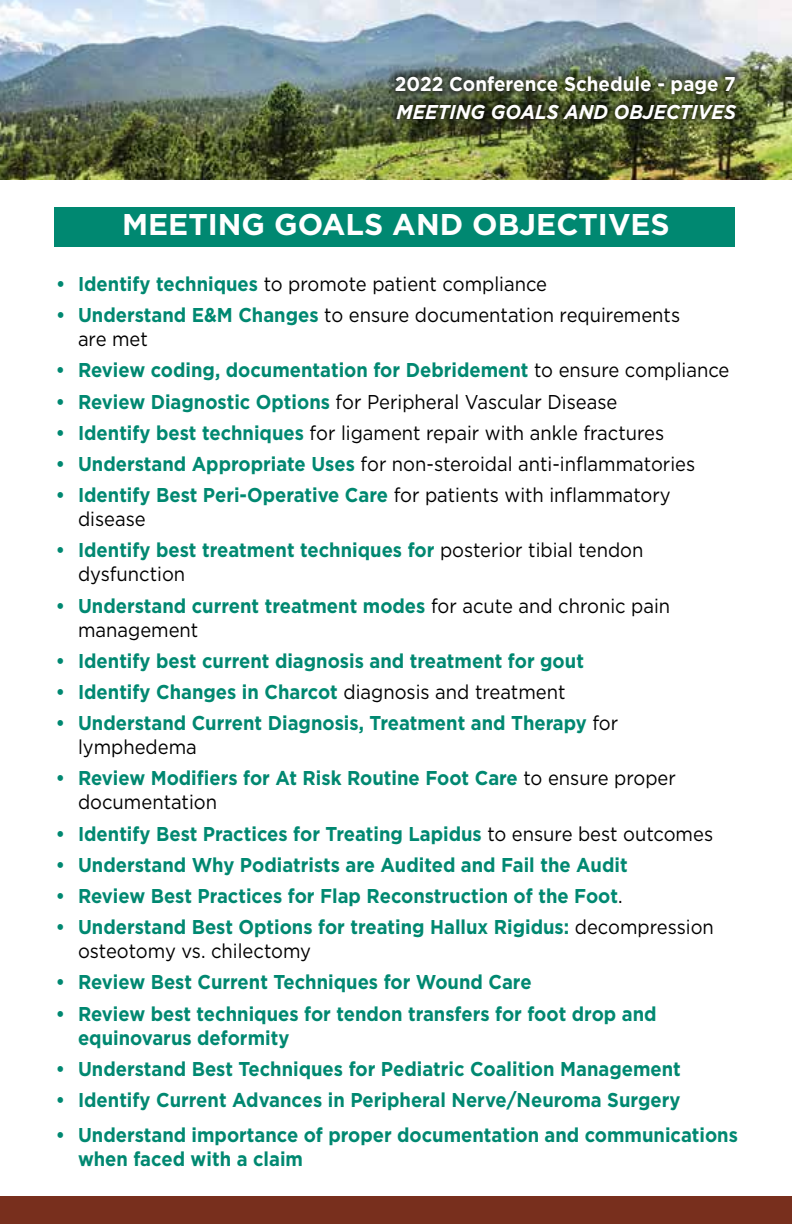
<style>
.page{position:relative;width:792px;height:1224px;background:#fff}
.page>*{position:absolute;margin:0;border:0;box-sizing:border-box;transform-origin:0 0}
.t1{font:700 30px "Gotham";color:#fff}
.t2{font:700 20px/24px "Gotham";color:#008871;scale:.92 1}
.t3{font:20px/24px "Gotham";color:#000;scale:.92 1}
.t4{font:700 20px "Gotham";color:#fff;scale:.94 1}
.t5{font:italic 700 20px "Gotham";color:#fff;scale:.94 1}
.s1{font-weight:700;color:#008871}
.s2{font-weight:400;color:#000}
</style>
<div class="page">
<div style="left:54px;top:207px;width:680px;height:39px;background:#008871"></div>
<div style="left:0;top:1197px;width:792px;height:27px;background:#782f1d"></div>
<img style="left:0;top:0;width:792px;height:180px">
<svg style="left:388px;top:69px;width:356px;height:57px;background:#404a30"></svg>
<p class="t4" style="left:395px;top:70px;width:364px">2022 Conference Schedule - page 7</p>
<p class="t5" style="left:396px;top:99px;width:363px">MEETING GOALS AND OBJECTIVES</p>
<h1 class="t1" style="left:122px;top:204px;width:549px">MEETING GOALS AND OBJECTIVES</h1>
<p class="t3" style="left:56px;top:271px;width:535px"><span class="s1">• Identify techniques</span> to promote patient compliance</p>
<p class="t3" style="left:78px;top:303px;width:656px;text-indent:-22px"><span class="s1">• Understand E&amp;M Changes</span> to ensure documentation requirements are met</p>
<p class="t2" style="left:56px;top:358px;width:734px">• Review coding, documentation for Debridement <span class="s2">to ensure compliance</span></p>
<p class="t3" style="left:56px;top:389px;width:612px"><span class="s1">• Review Diagnostic Options</span> for Peripheral Vascular Disease</p>
<p class="t3" style="left:56px;top:420px;width:663px"><span class="s1">• Identify best techniques</span> for ligament repair with ankle fractures</p>
<p class="t3" style="left:56px;top:451px;width:696px"><span class="s1">• Understand Appropriate Uses</span> for non-steroidal anti-inflammatories</p>
<p class="t3" style="left:78px;top:483px;width:646px;text-indent:-22px"><span class="s1">• Identify Best Peri-Operative Care</span> for patients with inflammatory disease</p>
<p class="t2" style="left:78px;top:538px;width:616px;text-indent:-22px">• Identify best treatment techniques for <span class="s2">posterior tibial tendon dysfunction</span></p>
<p class="t2" style="left:78px;top:593px;width:645px;text-indent:-22px">• Understand current treatment modes <span class="s2">for acute and chronic pain management</span></p>
<p class="t2" style="left:56px;top:649px;width:575px">• Identify best current diagnosis and treatment for gout</p>
<p class="t2" style="left:56px;top:680px;width:555px">• Identify Changes in Charcot <span class="s2">diagnosis and treatment</span></p>
<p class="t2" style="left:78px;top:711px;width:589px;text-indent:-22px">• Understand Current Diagnosis, Treatment and Therapy <span class="s2">for lymphedema</span></p>
<p class="t2" style="left:78px;top:766px;width:651px;text-indent:-22px">• Review Modifiers for At Risk Routine Foot Care <span class="s2">to ensure proper documentation</span></p>
<p class="t2" style="left:56px;top:821px;width:716px">• Identify Best Practices for Treating Lapidus <span class="s2">to ensure best outcomes</span></p>
<p class="t2" style="left:56px;top:853px;width:623px">• Understand Why Podiatrists are Audited and Fail the Audit</p>
<p class="t2" style="left:56px;top:884px;width:617px">• Review Best Practices for Flap Reconstruction of the Foot<span class="s2">.</span></p>
<p class="t2" style="left:78px;top:915px;width:693px;text-indent:-22px">• Understand Best Options for treating Hallux Rigidus: <span class="s2">decompression osteotomy vs. chilectomy</span></p>
<p class="t2" style="left:56px;top:970px;width:519px">• Review Best Current Techniques for Wound Care</p>
<p class="t2" style="left:78px;top:1001px;width:630px;text-indent:-22px">• Review best techniques for tendon transfers for foot drop and equinovarus deformity</p>
<p class="t2" style="left:56px;top:1057px;width:681px">• Understand Best Techniques for Pediatric Coalition Management</p>
<p class="t2" style="left:56px;top:1088px;width:680px">• Identify Current Advances in Peripheral Nerve/Neuroma Surgery</p>
<p class="t2" style="left:78px;top:1123px;width:719px;text-indent:-22px">• Understand importance of proper documentation and communications when faced with a claim</p>
</div>
